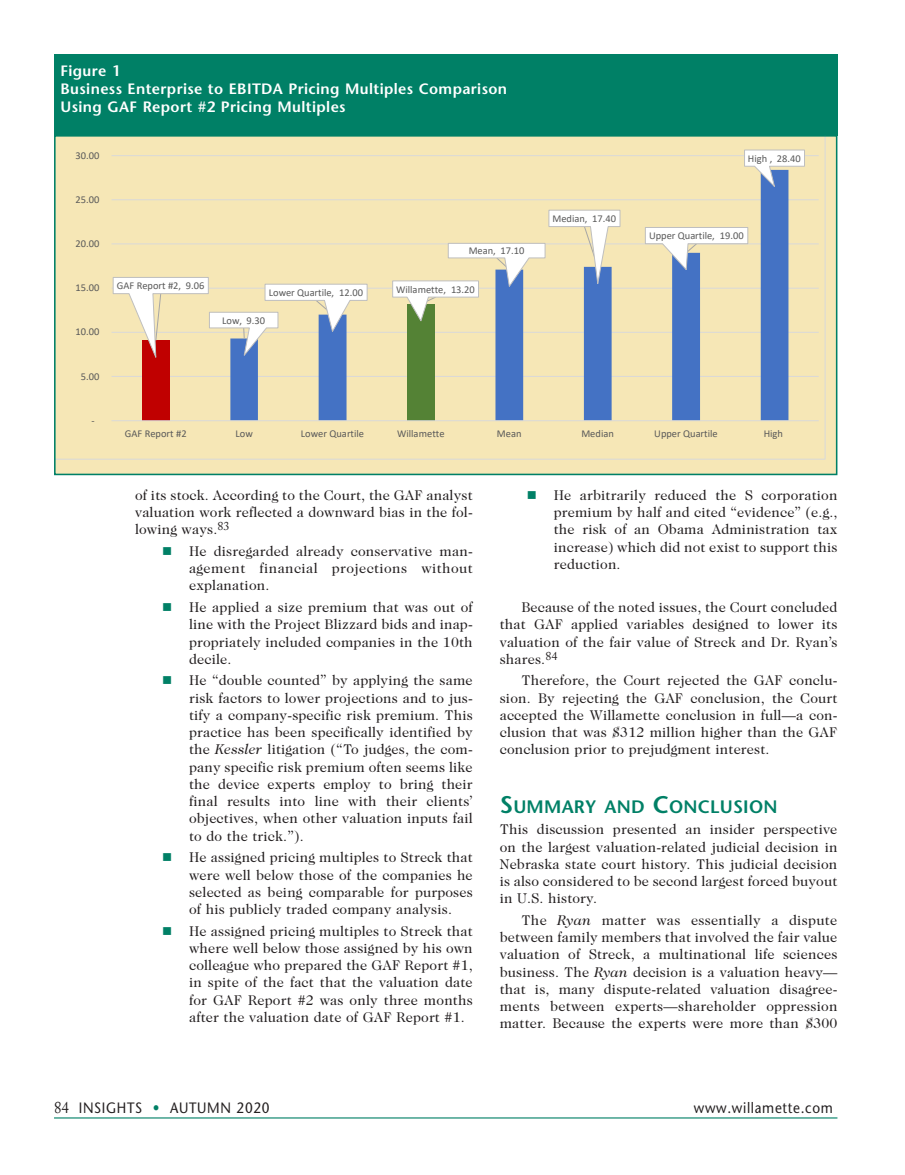
<style>
.page{position:relative;width:905px;height:1175px;background:#fff}
.page>*{position:absolute;margin:0;border:0;box-sizing:border-box;transform-origin:0 0}
.Sub_Heads_Stone{font:600 18px "Stone Sans";letter-spacing:.015em;color:#008066}
.Exhibit_heading{font:600 15px "Stone Sans";letter-spacing:.025em;color:#fff}
.t1{font:15px "Stone Sans";letter-spacing:.05em;color:#231f20;scale:.9 1}
.body_w_bullets{font:14.25px/17.2px "Caslon Two Twenty Four";letter-spacing:.01em;color:#231f20;text-align:justify}
.body{font:14.25px/17.2px "Caslon Two Twenty Four";letter-spacing:.01em;color:#231f20;text-align:justify}
.body__Intro_Paragr{font:14.25px/17.2px "Caslon Two Twenty Four";letter-spacing:.01em;color:#231f20;text-align:justify}
.t2{font:10.5px "Calibri";color:#595959}
.s1{color:#008066}
.s2{font-style:italic}
.s3{font-size:24px}
.s4{font-family:"Adobe Caslon Pro";font-size:16.5px}
</style>
<div class="page">
<hr style="left:54px;top:1117px;width:783px;height:1px;background:#008066">
<div style="left:54px;top:54px;width:783px;height:81px;background:#008066"></div>
<div style="left:55px;top:136px;width:781px;height:338px;background:#f6e7b6"></div>
<svg style="left:111px;top:138px;width:714px;height:321px"></svg>
<div style="left:54px;top:135px;width:783px;height:340px;border:2px solid #008066"></div>
<p class="Exhibit_heading" style="left:60px;top:61px;width:62px">Figure 1</p>
<p class="Exhibit_heading" style="left:60px;top:79px;width:448px">Business Enterprise to EBITDA Pricing Multiples Comparison</p>
<p class="Exhibit_heading" style="left:60px;top:97px;width:286px">Using GAF Report #2 Pricing Multiples</p>
<p class="t2" style="left:76px;top:148px;width:25px">30.00</p>
<p class="t2" style="left:76px;top:192px;width:25px">25.00</p>
<p class="t2" style="left:76px;top:236px;width:25px">20.00</p>
<p class="t2" style="left:76px;top:280px;width:25px">15.00</p>
<p class="t2" style="left:76px;top:324px;width:25px">10.00</p>
<p class="t2" style="left:81px;top:369px;width:20px">5.00</p>
<p class="t2" style="left:91px;top:413px;width:5px">‐</p>
<p class="t2" style="left:117px;top:278px;width:89px">GAF Report #2, 9.06</p>
<p class="t2" style="left:468px;top:243px;width:57px">Mean, 17.10</p>
<p class="t2" style="left:269px;top:285px;width:96px">Lower Quartile, 12.00</p>
<p class="t2" style="left:396px;top:282px;width:80px">Willamette, 13.20</p>
<p class="t2" style="left:222px;top:313px;width:45px">Low, 9.30</p>
<p class="t2" style="left:552px;top:211px;width:65px">Median, 17.40</p>
<p class="t2" style="left:748px;top:151px;width:54px">High , 28.40</p>
<p class="t2" style="left:649px;top:228px;width:96px">Upper Quartile, 19.00</p>
<p class="t2" style="left:125px;top:426px;width:63px">GAF Report #2</p>
<p class="t2" style="left:235px;top:426px;width:19px">Low</p>
<p class="t2" style="left:301px;top:426px;width:65px">Lower Quartile</p>
<p class="t2" style="left:397px;top:426px;width:49px">Willamette</p>
<p class="t2" style="left:497px;top:426px;width:26px">Mean</p>
<p class="t2" style="left:581px;top:426px;width:34px">Median</p>
<p class="t2" style="left:654px;top:426px;width:65px">Upper Quartile</p>
<p class="t2" style="left:763px;top:426px;width:21px">High</p>
<p class="body" style="left:135px;top:486px;width:339px">of its stock. According to the Court, the GAF analyst valuation work reflected a downward bias in the fol&shy;lowing ways.<sup>83</sup></p>
<p class="body_w_bullets" style="left:189px;top:542px;width:285px;text-indent:-27px"><span class="s1">■</span> He disregarded already conservative man&shy;agement financial projections without explanation.</p>
<p class="body_w_bullets" style="left:189px;top:598px;width:285px;text-indent:-27px"><span class="s1">■</span> He applied a size premium that was out of line with the Project Blizzard bids and inap&shy;propriately included companies in the 10th decile.</p>
<p class="body_w_bullets" style="left:189px;top:671px;width:285px;text-indent:-27px"><span class="s1">■</span> He “double counted” by applying the same risk factors to lower projections and to jus&shy;tify a company-specific risk premium. This practice has been specifically identified by the <span class="s2">Kessler</span> litigation (“To judges, the com&shy;pany specific risk premium often seems like the device experts employ to bring their final results into line with their clients’ objectives, when other valuation inputs fail to do the trick.”).</p>
<p class="body_w_bullets" style="left:189px;top:848px;width:285px;text-indent:-27px"><span class="s1">■</span> He assigned pricing multiples to Streck that were well below those of the companies he selected as being comparable for purposes of his publicly traded company analysis.</p>
<p class="body_w_bullets" style="left:189px;top:922px;width:285px;text-indent:-27px"><span class="s1">■</span> He assigned pricing multiples to Streck that where well below those assigned by his own colleague who prepared the GAF Report #1, in spite of the fact that the valuation date for GAF Report #2 was only three months after the valuation date of GAF Report #1.</p>
<p class="body_w_bullets" style="left:554px;top:486px;width:285px;text-indent:-27px"><span class="s1">■</span> He arbitrarily reduced the S corporation premium by half and cited “evidence” (e.g., the risk of an Obama Administration tax increase) which did not exist to support this reduction.</p>
<p class="body" style="left:500px;top:598px;width:339px;text-indent:22px">Because of the noted issues, the Court concluded that GAF applied variables designed to lower its valuation of the fair value of Streck and Dr. Ryan’s shares.<sup>84</sup></p>
<p class="body" style="left:500px;top:671px;width:339px;text-indent:22px">Therefore, the Court rejected the GAF conclu&shy;sion. By rejecting the GAF conclusion, the Court accepted the Willamette conclusion in full—a con&shy;clusion that was $312 million higher than the GAF conclusion prior to prejudgment interest.</p>
<p class="Sub_Heads_Stone" style="left:500px;top:795px;width:279px"><span class="s3">S</span>UMMARY AND <span class="s3">C</span>ONCLUSION</p>
<p class="body__Intro_Paragr" style="left:500px;top:820px;width:339px">This discussion presented an insider perspective on the largest valuation-related judicial decision in Nebraska state court history. This judicial decision is also considered to be second largest forced buyout in U.S. history.</p>
<p class="body" style="left:500px;top:911px;width:339px;text-indent:22px">The <span class="s2">Ryan</span> matter was essentially a dispute between family members that involved the fair value valuation of Streck, a multinational life sciences business. The <span class="s2">Ryan</span> decision is a valuation heavy— that is, many dispute-related valuation disagree&shy;ments between experts—shareholder oppression matter. Because the experts were more than $300</p>
<p class="t1" style="left:54px;top:1098px;width:241px"><span class="s4">84</span> INSIGHTS <span class="s1">•</span> AUTUMN 2020</p>
<p class="t1" style="left:693px;top:1098px;width:156px">www.willamette. com</p>
</div>
